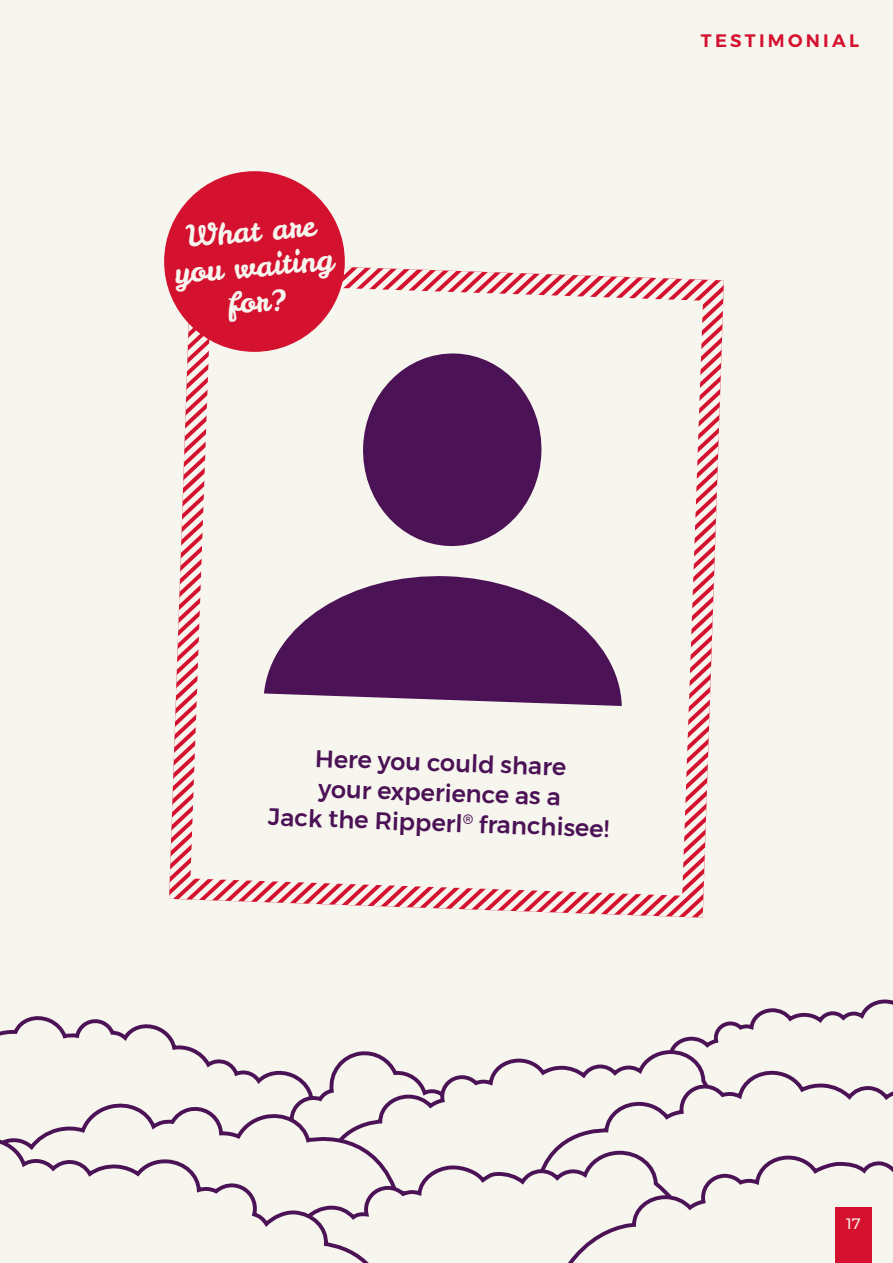
<style>
.page{position:relative;width:893px;height:1263px;background:#f6f5ee}
.page>*{position:absolute;margin:0;border:0;box-sizing:border-box;transform-origin:0 0}
.t1{font:29.7px/35.1px "Leckerli One";color:#f6f5ee;text-align:center}
.t2{font:500 24px/30px "Montserrat";color:#4c1256;text-align:center}
.t3{font:600 18px "Montserrat";color:#d51130}
.t4{font:15px "Montserrat";color:#f6f5ee}
</style>
<div class="page">
<svg style="left:0;top:1016px;width:290px;height:68px"></svg>
<svg style="left:290px;top:1072px;width:32px;height:25px"></svg>
<svg style="left:671px;top:999px;width:222px;height:49px"></svg>
<svg style="left:322px;top:1048px;width:380px;height:61px"></svg>
<svg style="left:533px;top:1067px;width:360px;height:78px"></svg>
<svg style="left:39px;top:1097px;width:360px;height:40px"></svg>
<svg style="left:390px;top:1165px;width:144px;height:32px"></svg>
<svg style="left:0;top:1137px;width:390px;height:126px"></svg>
<svg style="left:534px;top:1145px;width:359px;height:118px"></svg>
<svg style="left:169px;top:843px;width:537px;height:75px"></svg>
<svg style="left:190px;top:283px;width:513px;height:613px"></svg>
<svg style="left:264px;top:573px;width:358px;height:133px;fill:#4c1256"></svg>
<svg style="left:361px;top:352px;width:182px;height:196px"></svg>
<div style="left:164px;top:171px;width:181px;height:181px;background:#d51130;border-radius:50%"></div>
<div style="left:836px;top:1207px;width:36px;height:56px;background:#d51130"></div>
<p class="t1" style="left:170px;top:221px;width:161px;rotate:-5deg">What are you waiting for?</p>
<p class="t3" style="left:701px;top:27px;width:27px">TESTI</p>
<p class="t3" style="left:768px;top:27px;width:36px">MONIAL</p>
<p class="t2" style="left:271px;top:742px;width:342px;rotate:2deg">Here you could share<br>your experience as a<br>Jack the Ripperl<sup>®</sup> franchisee!</p>
<p class="t4" style="left:846px;top:1212px;width:16px">17</p>
</div>
